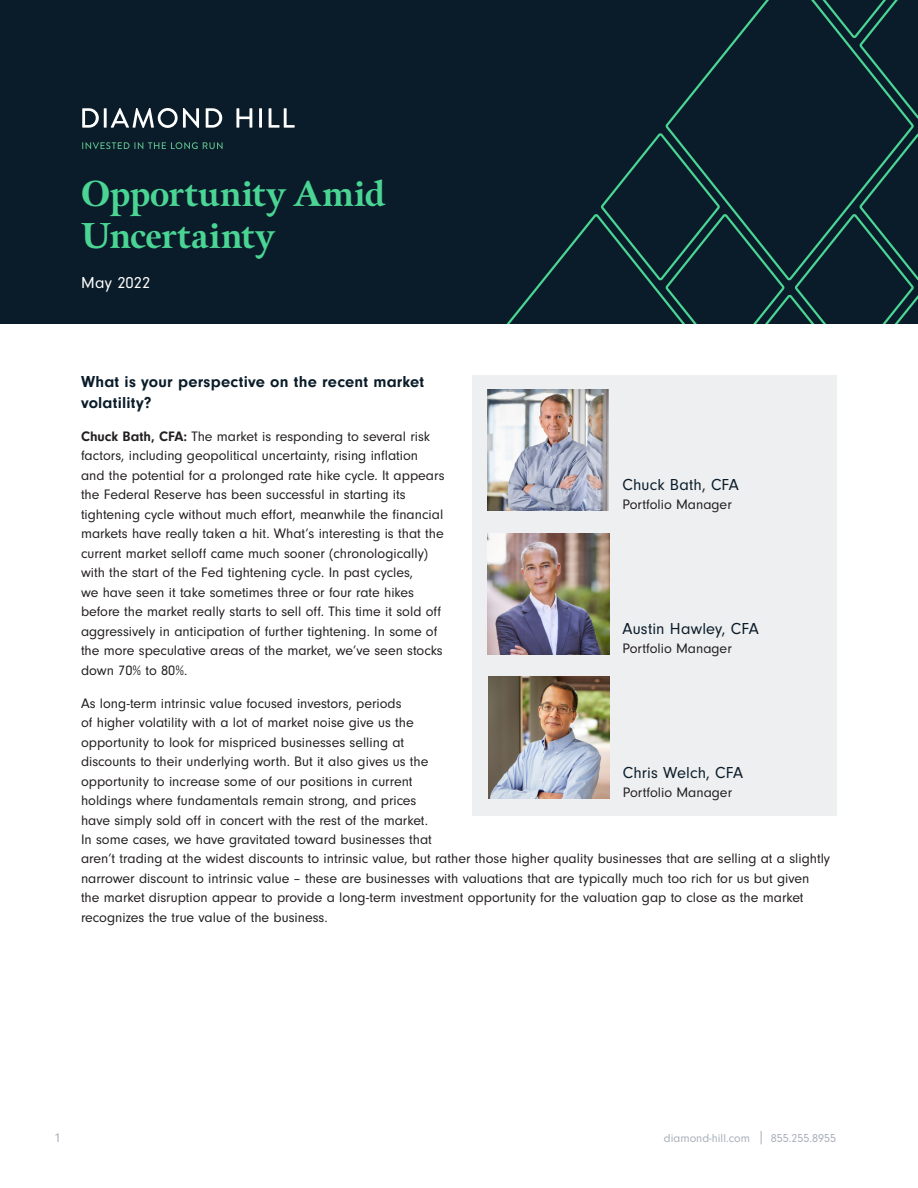
<style>
.page{position:relative;width:918px;height:1188px;background:#fff}
.page>*{position:absolute;margin:0;border:0;box-sizing:border-box;transform-origin:0 0}
.Page_title{font:800 36px/42px "Meno Display";letter-spacing:.005em;color:#4ad594}
.Intro_copy{font:700 16.5px/21px "Neuzeit Gro";letter-spacing:.015em;color:#0a1c29}
.Subhead{font:16.5px "Neuzeit Gro";letter-spacing:.01em;color:#0a1c29}
.Subhead-2{font:16.5px "Neuzeit Gro";letter-spacing:.005em;color:#fff}
.Body_copy{font:14.25px/19.5px "Neuzeit Gro";color:#231f20}
.t1{font:13.5px "Neuzeit Gro";color:#a8afb9}
.t2{font:12px "Neuzeit Gro";color:#a8afb9}
.s1{font-weight:700}
</style>
<div class="page">
<svg style="left:761px;top:1131px;width:1px;height:13px"></svg>
<div style="left:0;top:0;width:918px;height:324px;background:#0a1c29"></div>
<svg style="left:506px;top:0;width:412px;height:324px"></svg>
<svg style="left:82px;top:108px;width:17px;height:20px"></svg>
<hr style="left:104px;top:108px;width:3px;height:20px;background:#fff">
<svg style="left:111px;top:108px;width:88px;height:20px"></svg>
<svg style="left:206px;top:108px;width:16px;height:20px"></svg>
<svg style="left:236px;top:108px;width:16px;height:20px"></svg>
<hr style="left:259px;top:108px;width:3px;height:20px;background:#fff">
<svg style="left:269px;top:108px;width:26px;height:20px"></svg>
<svg style="left:82px;top:142px;width:141px;height:7px"></svg>
<div style="left:472px;top:376px;width:365px;height:440px;background:#eeeff1"></div>
<img style="left:487px;top:389px;width:122px;height:122px">
<img style="left:488px;top:533px;width:121px;height:121px">
<img style="left:488px;top:677px;width:122px;height:121px">
<p class="Page_title" style="left:81px;top:173px;width:306px">Opportunity Amid<br>Uncertainty</p>
<p class="Subhead-2" style="left:81px;top:274px;width:71px">May 2022</p>
<p class="Intro_copy" style="left:81px;top:371px;width:345px">What is your perspective on the recent market volatility?</p>
<p class="Body_copy" style="left:81px;top:427px;width:365px"><span class="s1">Chuck Bath, CFA:</span> The market is responding to several risk factors, including geopolitical uncertainty, rising inflation and the potential for a prolonged rate hike cycle. It appears the Federal Reserve has been successful in starting its tightening cycle without much effort, meanwhile the financial markets have really taken a hit. What’s interesting is that the current market selloff came much sooner (chronologically) with the start of the Fed tightening cycle. In past cycles,<br>we have seen it take sometimes three or four rate hikes before the market really starts to sell off. This time it sold off aggressively in anticipation of further tightening. In some of the more speculative areas of the market, we’ve seen stocks down 70% to 80%.</p>
<p class="Body_copy" style="left:81px;top:694px;width:352px">As long-term intrinsic value focused investors, periods<br>of higher volatility with a lot of market noise give us the opportunity to look for mispriced businesses selling at discounts to their underlying worth. But it also gives us the opportunity to increase some of our positions in current holdings where fundamentals remain strong, and prices have simply sold off in concert with the rest of the market.<br>In some cases, we have gravitated toward businesses that</p>
<p class="Subhead" style="left:622px;top:476px;width:118px">Chuck Bath, CFA</p>
<p class="Body_copy" style="left:622px;top:495px;width:111px">Portfolio Manager</p>
<p class="Subhead" style="left:622px;top:619px;width:138px">Austin Hawley, CFA</p>
<p class="Body_copy" style="left:622px;top:639px;width:111px">Portfolio Manager</p>
<p class="Subhead" style="left:623px;top:763px;width:122px">Chris Welch, CFA</p>
<p class="Body_copy" style="left:623px;top:783px;width:111px">Portfolio Manager</p>
<p class="Body_copy" style="left:81px;top:849px;width:751px">aren’t trading at the widest discounts to intrinsic value, but rather those higher quality businesses that are selling at a slightly narrower discount to intrinsic value – these are businesses with valuations that are typically much too rich for us but given the market disruption appear to provide a long-term investment opportunity for the valuation gap to close as the market recognizes the true value of the business.</p>
<p class="t1" style="left:54px;top:1130px;width:8px">1</p>
<p class="t2" style="left:664px;top:1131px;width:88px">diamond-hill.com</p>
<p class="t2" style="left:771px;top:1131px;width:67px">855.255.8955</p>
</div>
